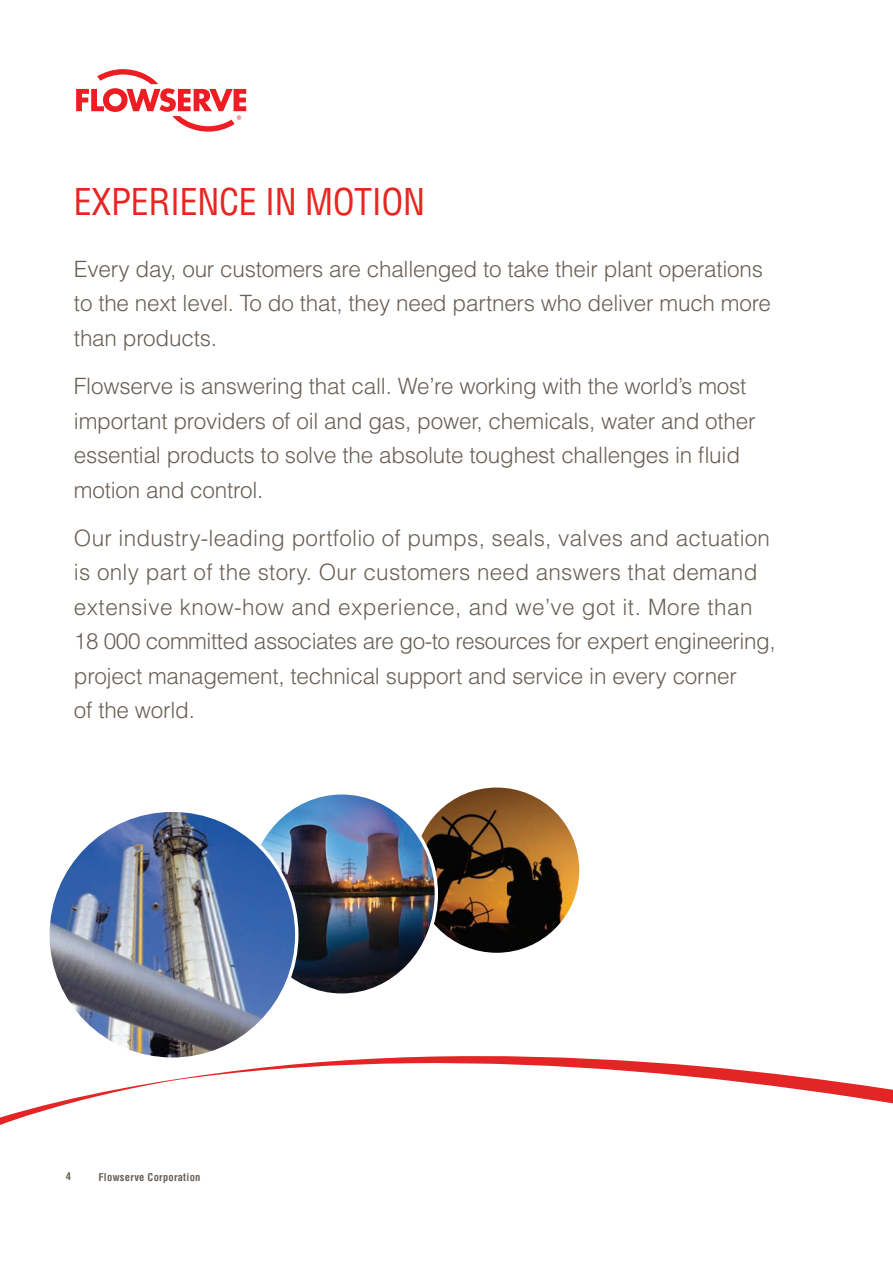
<style>
.page{position:relative;width:893px;height:1263px;background:#fff}
.page>*{position:absolute;margin:0;border:0;box-sizing:border-box;transform-origin:0 0}
.PC-Title_Pg_Intro_Co{font:condensed 36px "Helvetica LT Std";letter-spacing:-.01em;color:#e72621}
.PC-Title_Pg_Intro_Co-2{font:300 22.5px/34.5px "Helvetica LT Std";letter-spacing:-.01em;color:#696057}
.PC-Title_Pg_Intro_Co-3{font:300 22.5px/34.5px "Helvetica LT Std";letter-spacing:.01em;color:#696057}
.PC-Page_Footer{font:700 condensed 10.5px "Helvetica LT Std";letter-spacing:.025em;color:#696057}
.PC-Page_numbers__rig{font:700 condensed 10.5px "Helvetica LT Std";color:#696057}
</style>
<div class="page">
<svg style="left:0;top:1056px;width:893px;height:69px"></svg>
<svg style="left:76px;top:69px;width:170px;height:63px"></svg>
<img style="left:412px;top:786px;width:169px;height:168px;border-radius:84px">
<img style="left:261px;top:795px;width:175px;height:198px">
<img style="left:48px;top:810px;width:249px;height:249px;border-radius:124px">
<p class="PC-Title_Pg_Intro_Co" style="left:74px;top:180px;width:353px">EXPERIENCE IN MOTION</p>
<p class="PC-Title_Pg_Intro_Co-2" style="left:74px;top:252px;width:699px">Every day, our customers are challenged to take their plant operations to the next level. To do that, they need partners who deliver much more than products.</p>
<p class="PC-Title_Pg_Intro_Co-2" style="left:74px;top:369px;width:683px">Flowserve is answering that call. We’re working with the world’s most important providers of oil and gas, power, chemicals, water and other essential products to solve the absolute toughest challenges in fluid motion and control.</p>
<p class="PC-Title_Pg_Intro_Co-3" style="left:74px;top:520px;width:703px">Our industry-leading portfolio of pumps, seals, valves and actuation is only part of the story. Our customers need answers that demand extensive know-how and experience, and we’ve got it. More than 18 000 committed associates are go-to resources for expert engineering, project management, technical support and service in every corner<br>of the world.</p>
<p class="PC-Page_numbers__rig" style="left:66px;top:1170px;width:7px">4</p>
<p class="PC-Page_Footer" style="left:98px;top:1170px;width:103px">Flowserve Corporation</p>
</div>
